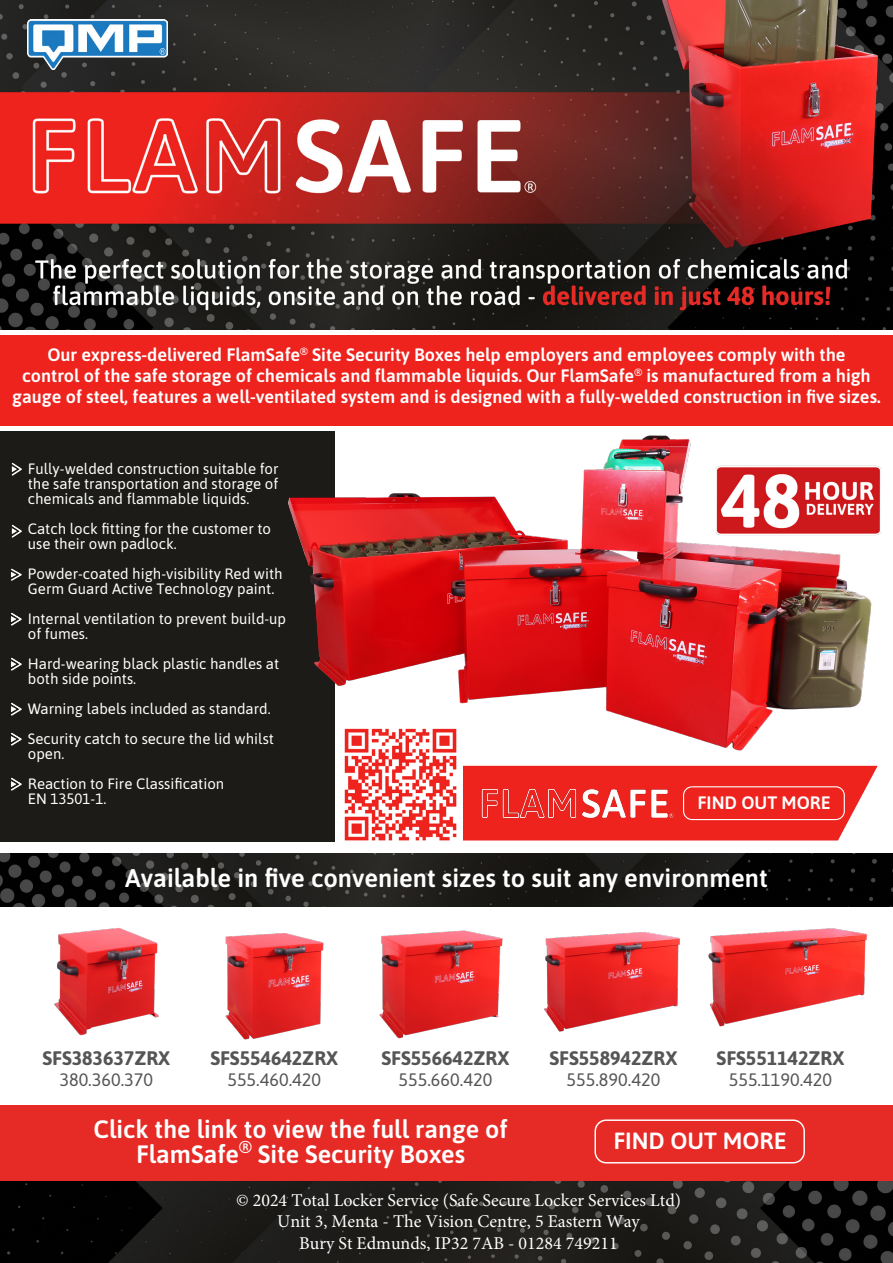
<style>
.page{position:relative;width:893px;height:1263px;background:#fff}
.page>*{position:absolute;margin:0;border:0;box-sizing:border-box;transform-origin:0 0}
.t1{font:600 25.5px "Asap";color:#fff}
.t2{font:600 25.05px/25px "Asap";color:#fff;text-align:center}
.t3{font:600 23.4px "Asap";color:#fff}
.t4{font:700 19.5px "Asap";color:#565555}
.t5{font:600 18px/21px "Asap";color:#fff;text-align:center}
.t6{font:18px/21.6px "Minion Pro";color:#fff;text-align:center}
.t7{font:18px "Asap";color:#565555}
.t8{font:15px/15px "Asap";color:#fff}
</style>
<div class="page">
<img style="left:0;top:1181px;width:893px;height:82px">
<div style="left:0;top:1105px;width:893px;height:76px;background:#e62a25"></div>
<img style="left:0;top:854px;width:893px;height:52px">
<img style="left:0;top:0;width:893px;height:330px">
<img style="left:28px;top:19px;width:140px;height:50px">
<div style="left:0;top:335px;width:893px;height:90px;background:#ee231e"></div>
<div style="left:0;top:432px;width:335px;height:410px;background:#1c1b17"></div>
<img style="left:54px;top:927px;width:104px;height:109px">
<img style="left:225px;top:933px;width:99px;height:107px">
<img style="left:379px;top:930px;width:124px;height:109px">
<img style="left:544px;top:931px;width:136px;height:101px">
<img style="left:708px;top:928px;width:160px;height:99px">
<img style="left:11px;top:462px;width:11px;height:14px">
<img style="left:11px;top:524px;width:11px;height:14px">
<img style="left:11px;top:568px;width:11px;height:13px">
<img style="left:11px;top:612px;width:11px;height:14px">
<img style="left:11px;top:657px;width:11px;height:14px">
<img style="left:11px;top:702px;width:11px;height:14px">
<img style="left:11px;top:732px;width:11px;height:14px">
<img style="left:11px;top:777px;width:11px;height:14px">
<svg style="left:463px;top:766px;width:415px;height:74px"></svg>
<img style="left:344px;top:760px;width:113px;height:81px">
<div style="left:874px;top:813px;width:19px;height:36px;background:#fff"></div>
<img style="left:274px;top:425px;width:619px;height:335px">
<img style="left:715px;top:460px;width:167px;height:79px">
<img style="left:470px;top:783px;width:209px;height:36px">
<div style="left:683px;top:786px;width:162px;height:34px;border:1px solid #fff;border-radius:9px"></div>
<div style="left:594px;top:1119px;width:211px;height:44px;border:1px solid #fff;border-radius:11px"></div>
<p class="t5" style="left:12px;top:344px;width:870px">Our express-delivered FlamSafe<sup>®</sup> Site Security Boxes help employers and employees comply with the<br>control of the safe storage of chemicals and flammable liquids. Our FlamSafe<sup>®</sup> is manufactured from a high gauge of steel, features a well-ventilated system and is designed with a fully-welded construction in five sizes.</p>
<p class="t8" style="left:28px;top:461px;width:252px;text-align:justify">Fully-welded construction suitable for the safe transportation and storage of chemicals and flammable liquids.</p>
<p class="t8" style="left:28px;top:521px;width:245px">Catch lock fitting for the customer to use their own padlock.</p>
<p class="t8" style="left:28px;top:566px;width:256px">Powder-coated high-visibility Red with<br>Germ Guard Active Technology paint.</p>
<p class="t8" style="left:28px;top:611px;width:260px">Internal ventilation to prevent build-up of fumes.</p>
<p class="t8" style="left:28px;top:656px;width:253px">Hard-wearing black plastic handles at both side points.</p>
<p class="t8" style="left:28px;top:693px;width:248px;line-height:30px">Warning labels included as standard.<br>Security catch to secure the lid whilst</p>
<p class="t8" style="left:28px;top:738px;width:198px;line-height:30px">open.<br>Reaction to Fire Classification</p>
<p class="t8" style="left:28px;top:791px;width:80px">EN 13501-1.</p>
<p class="t5" style="left:697px;top:791px;width:135px">FIND OUT MORE</p>
<h1 class="t1" style="left:125px;top:860px;width:644px">Available in five convenient sizes to suit any environment</h1>
<h3 class="t4" style="left:42px;top:1045px;width:129px">SFS383637ZRX</h3>
<p class="t7" style="left:59px;top:1067px;width:95px">380.360.370</p>
<h3 class="t4" style="left:210px;top:1045px;width:129px">SFS554642ZRX</h3>
<p class="t7" style="left:227px;top:1067px;width:95px">555.460.420</p>
<h3 class="t4" style="left:382px;top:1045px;width:129px">SFS556642ZRX</h3>
<p class="t7" style="left:398px;top:1067px;width:95px">555.660.420</p>
<h3 class="t4" style="left:549px;top:1045px;width:129px">SFS558942ZRX</h3>
<p class="t7" style="left:566px;top:1067px;width:95px">555.890.420</p>
<h3 class="t4" style="left:717px;top:1044px;width:129px">SFS551142ZRX</h3>
<p class="t7" style="left:729px;top:1067px;width:105px">555.1190.420</p>
<h2 class="t2" style="left:94px;top:1115px;width:416px">Click the link to view the full range of<br>FlamSafe<sup>®</sup> Site Security Boxes</h2>
<h3 class="t3" style="left:613px;top:1124px;width:175px">FIND OUT MORE</h3>
<p class="t6" style="left:236px;top:1189px;width:447px">© 2024 Total Locker Service (Safe Secure Locker Services Ltd)<br>Unit 3, Menta - The Vision Centre, 5 Eastern Way<br>Bury St Edmunds, IP32 7AB - 01284 749211</p>
</div>
